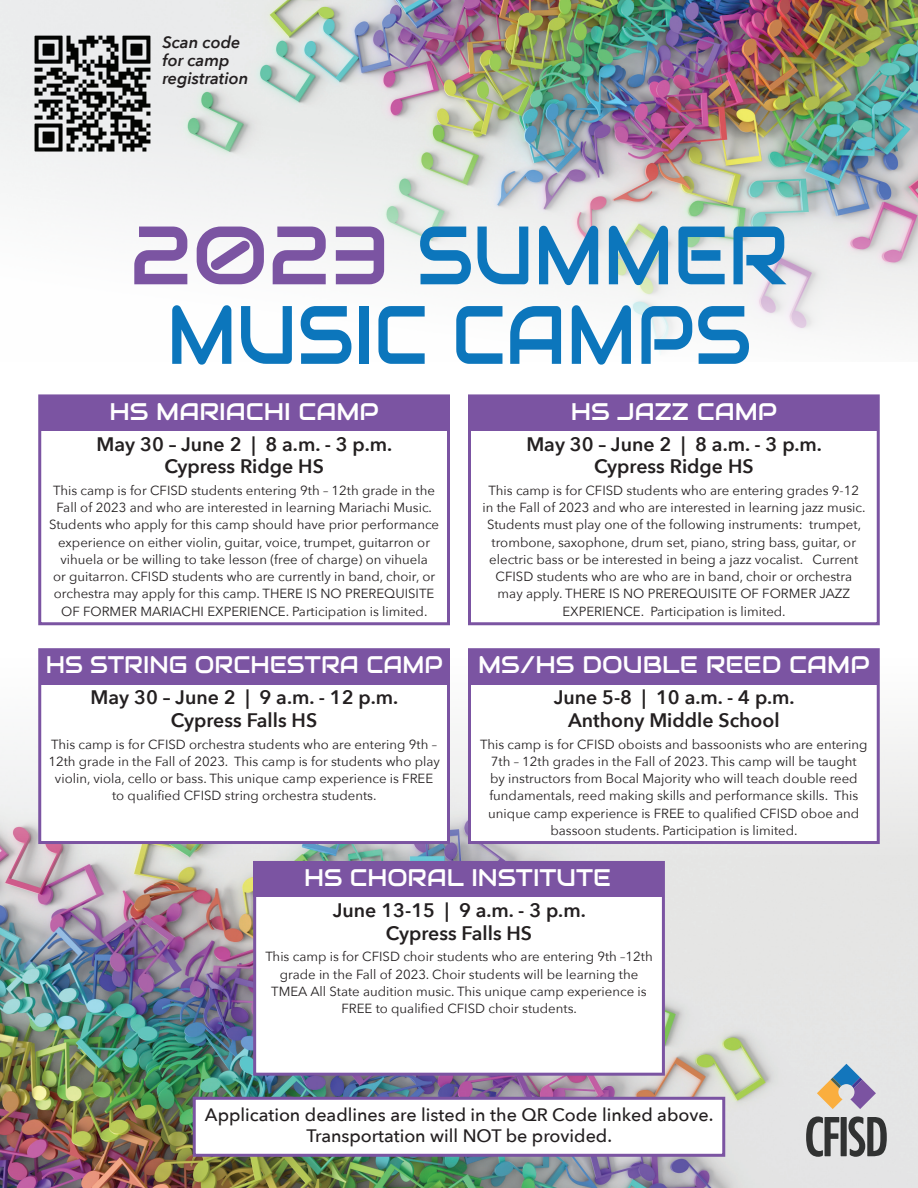
<style>
.page{position:relative;width:918px;height:1188px;background:#fff}
.page>*{position:absolute;margin:0;border:0;box-sizing:border-box;transform-origin:0 0}
.t1{font:82.5px/79.5px "Audiowide";color:#0c76bc;text-align:center;scale:.88 1}
.t2{font:24px "Audiowide";color:#fff}
.t3{font:24px "Audiowide";color:#fff;scale:.95 1}
.t4{font:600 19.5px/22.5px "Avenir Next";color:#231f20;text-align:center}
.t5{font:500 18px/21.6px "Avenir Next";color:#231f20;text-align:center}
.t6{font:italic 600 16.5px/18px "Avenir Next";color:#231f20}
.t7{font:13.2px/17.2px "Avenir Next";color:#231f20;text-align:center}
.s1{color:#7b54a2}
</style>
<div class="page">
<img style="left:0;top:0;width:918px;height:355px">
<img style="left:0;top:732px;width:918px;height:456px">
<div style="left:38px;top:394px;width:412px;height:231px;background:#fff;border:3px solid #7b54a2"></div>
<div style="left:38px;top:648px;width:412px;height:196px;background:#fff;border:3px solid #7b54a2"></div>
<div style="left:253px;top:861px;width:412px;height:215px;background:#fff;border:3px solid #7b54a2"></div>
<div style="left:468px;top:394px;width:412px;height:231px;background:#fff;border:3px solid #7b54a2"></div>
<div style="left:468px;top:648px;width:412px;height:196px;background:#fff;border:3px solid #7b54a2"></div>
<svg style="left:191px;top:1095px;width:536px;height:63px"></svg>
<div style="left:40px;top:395px;width:409px;height:35px;background:#7b54a2"></div>
<div style="left:40px;top:649px;width:409px;height:35px;background:#7b54a2"></div>
<div style="left:253px;top:862px;width:409px;height:35px;background:#7b54a2"></div>
<div style="left:469px;top:395px;width:409px;height:35px;background:#7b54a2"></div>
<div style="left:469px;top:649px;width:409px;height:35px;background:#7b54a2"></div>
<svg style="left:806px;top:1116px;width:81px;height:41px;background:#858586"></svg>
<svg style="left:817px;top:1064px;width:59px;height:45px;background:#b9b5ba"></svg>
<img style="left:23px;top:24px;width:139px;height:139px">
<p class="t6" style="left:162px;top:33px;width:88px">Scan code for camp registration</p>
<h1 class="t1" style="left:130px;top:215px;width:749px"><span class="s1">2023</span> SUMMER<br>MUSIC CAMPS</h1>
<h2 class="t2" style="left:110px;top:396px;width:271px">HS MARIACHI CAMP</h2>
<h3 class="t4" style="left:97px;top:432px;width:297px">May 30 – June 2 | 8 a.m. - 3 p.m.<br>Cypress Ridge HS</h3>
<p class="t7" style="left:49px;top:481px;width:392px">This camp is for CFISD students entering 9th – 12th grade in the Fall of 2023 and who are interested in learning Mariachi Music.<br>Students who apply for this camp should have prior performance experience on either violin, guitar, voice, trumpet, guitarron or vihuela or be willing to take lesson (free of charge) on vihuela<br>or guitarron. CFISD students who are currently in band, choir, or orchestra may apply for this camp. THERE IS NO PREREQUISITE OF FORMER MARIACHI EXPERIENCE. Participation is limited.</p>
<h2 class="t3" style="left:46px;top:650px;width:419px">HS STRING ORCHESTRA CAMP</h2>
<h3 class="t4" style="left:91px;top:686px;width:309px">May 30 – June 2 | 9 a.m. - 12 p.m.<br>Cypress Falls HS</h3>
<p class="t7" style="left:48px;top:735px;width:393px">This camp is for CFISD orchestra students who are entering 9th – 12th grade in the Fall of 2023. This camp is for students who play violin, viola, cello or bass. This unique camp experience is FREE to qualified CFISD string orchestra students.</p>
<h2 class="t2" style="left:571px;top:396px;width:208px">HS JAZZ CAMP</h2>
<h3 class="t4" style="left:526px;top:432px;width:297px">May 30 – June 2 | 8 a.m. - 3 p.m.<br>Cypress Ridge HS</h3>
<p class="t7" style="left:483px;top:481px;width:385px">This camp is for CFISD students who are entering grades 9-12 in the Fall of 2023 and who are interested in learning jazz music.<br>Students must play one of the following instruments: trumpet, trombone, saxophone, drum set, piano, string bass, guitar, or electric bass or be interested in being a jazz vocalist. Current CFISD students who are who are in band, choir or orchestra may apply. THERE IS NO PREREQUISITE OF FORMER JAZZ EXPERIENCE. Participation is limited.</p>
<h2 class="t2" style="left:478px;top:650px;width:393px">MS/HS DOUBLE REED CAMP</h2>
<h3 class="t4" style="left:554px;top:686px;width:242px">June 5-8 | 10 a.m. - 4 p.m.<br>Anthony Middle School</h3>
<p class="t7" style="left:480px;top:735px;width:389px">This camp is for CFISD oboists and bassoonists who are entering 7th – 12th grades in the Fall of 2023. This camp will be taught<br>by instructors from Bocal Majority who will teach double reed fundamentals, reed making skills and performance skills. This unique camp experience is FREE to qualified CFISD oboe and bassoon students. Participation is limited.</p>
<h2 class="t2" style="left:304px;top:862px;width:308px">HS CHORAL INSTITUTE</h2>
<h3 class="t4" style="left:333px;top:899px;width:254px">June 13-15 | 9 a.m. - 3 p.m.<br>Cypress Falls HS</h3>
<p class="t7" style="left:265px;top:948px;width:389px">This camp is for CFISD choir students who are entering 9th –12th grade in the Fall of 2023. Choir students will be learning the TMEA All State audition music. This unique camp experience is FREE to qualified CFISD choir students.</p>
<h3 class="t5" style="left:205px;top:1103px;width:510px">Application deadlines are listed in the QR Code linked above.<br>Transportation will NOT be provided.</h3>
</div>
